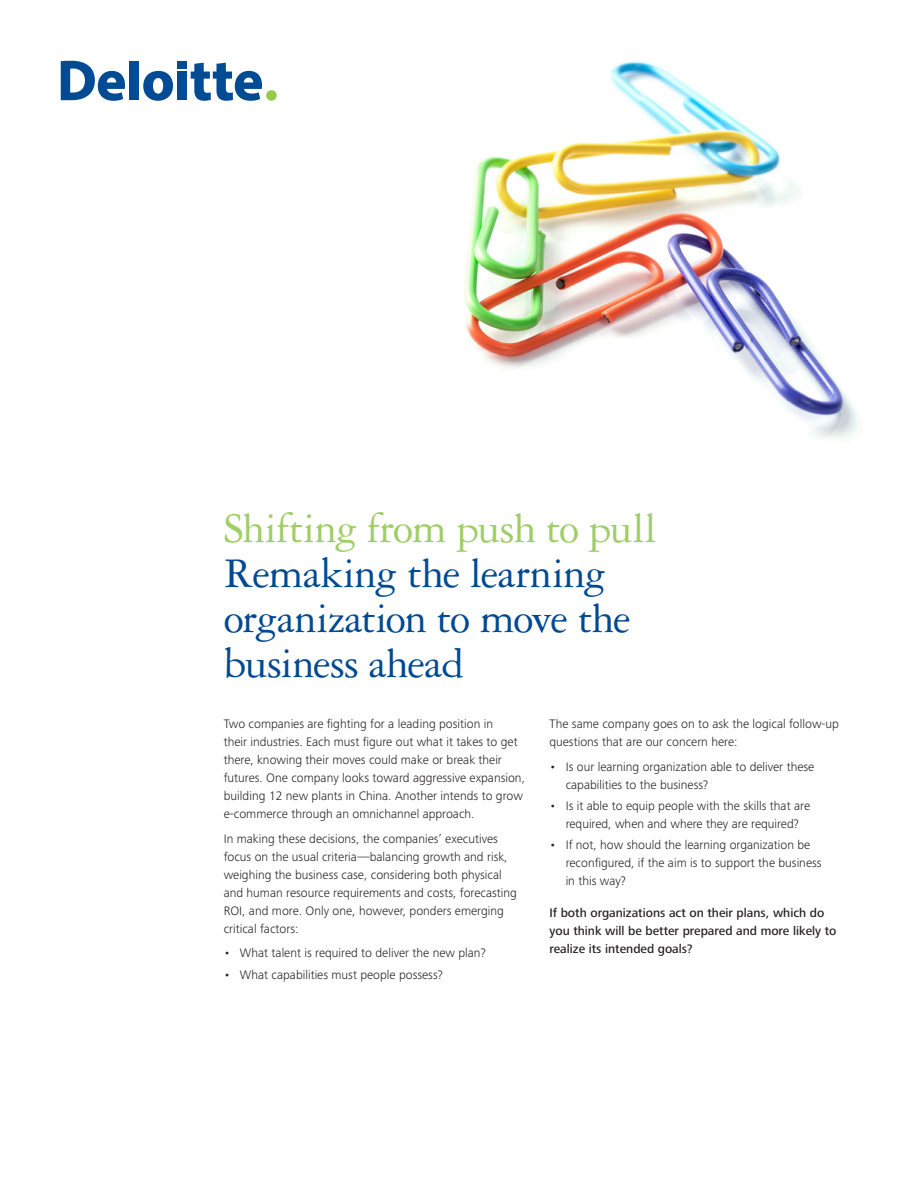
<style>
.page{position:relative;width:918px;height:1188px;background:#fff}
.page>*{position:absolute;margin:0;border:0;box-sizing:border-box;transform-origin:0 0}
.Head_styles_Cover_he{font:45px/45px "Garamond 3 LT Std";letter-spacing:-.02em;color:#014990}
.Head_styles_Cover_he-2{font:45px "Garamond 3 LT Std";letter-spacing:-.02em;color:#9fce66}
.Body_copy{font:300 12.75px/18px "Frutiger Next Pro";color:#231f20}
.Body_copy-2{font:500 12.75px/18px "Frutiger Next Pro";color:#231f20}
</style>
<div class="page">
<img style="left:464px;top:61px;width:395px;height:379px">
<div style="left:129px;top:61px;width:10px;height:39px;background:#014a94"></div>
<svg style="left:143px;top:71px;width:30px;height:30px"></svg>
<div style="left:177px;top:72px;width:10px;height:28px;background:#014a94"></div>
<div style="left:177px;top:61px;width:10px;height:8px;background:#014a94"></div>
<svg style="left:191px;top:63px;width:71px;height:38px"></svg>
<div style="left:266px;top:90px;width:11px;height:11px;background:#97ca49;border-radius:50%"></div>
<svg style="left:61px;top:61px;width:64px;height:40px"></svg>
<p class="Head_styles_Cover_he-2" style="left:224px;top:504px;width:435px">Shifting from push to pull</p>
<p class="Head_styles_Cover_he" style="left:224px;top:551px;width:409px">Remaking the learning organization to move the business ahead</p>
<p class="Body_copy" style="left:224px;top:715px;width:303px">Two companies are fighting for a leading position in<br>their industries. Each must figure out what it takes to get there, knowing their moves could make or break their futures. One company looks toward aggressive expansion, building 12 new plants in China. Another intends to grow e-commerce through an omnichannel approach.</p>
<p class="Body_copy" style="left:224px;top:829px;width:295px">In making these decisions, the companies’ executives focus on the usual criteria—balancing growth and risk, weighing the business case, considering both physical and human resource requirements and costs, forecasting ROI, and more. Only one, however, ponders emerging critical factors:</p>
<p class="Body_copy" style="left:224px;top:944px;width:264px">• What talent is required to deliver the new plan?</p>
<p class="Body_copy" style="left:224px;top:965px;width:221px">• What capabilities must people possess?</p>
<p class="Body_copy" style="left:549px;top:715px;width:291px">The same company goes on to ask the logical follow-up questions that are our concern here:</p>
<p class="Body_copy" style="left:566px;top:757px;width:250px;text-indent:-16px">• Is our learning organization able to deliver these capabilities to the business?</p>
<p class="Body_copy" style="left:549px;top:797px;width:262px;text-align:center">• Is it able to equip people with the skills that are required, when and where they are required?</p>
<p class="Body_copy" style="left:566px;top:836px;width:257px;text-indent:-16px">• If not, how should the learning organization be reconfigured, if the aim is to support the business in this way?</p>
<p class="Body_copy-2" style="left:549px;top:903px;width:289px">If both organizations act on their plans, which do you think will be better prepared and more likely to realize its intended goals?</p>
</div>
